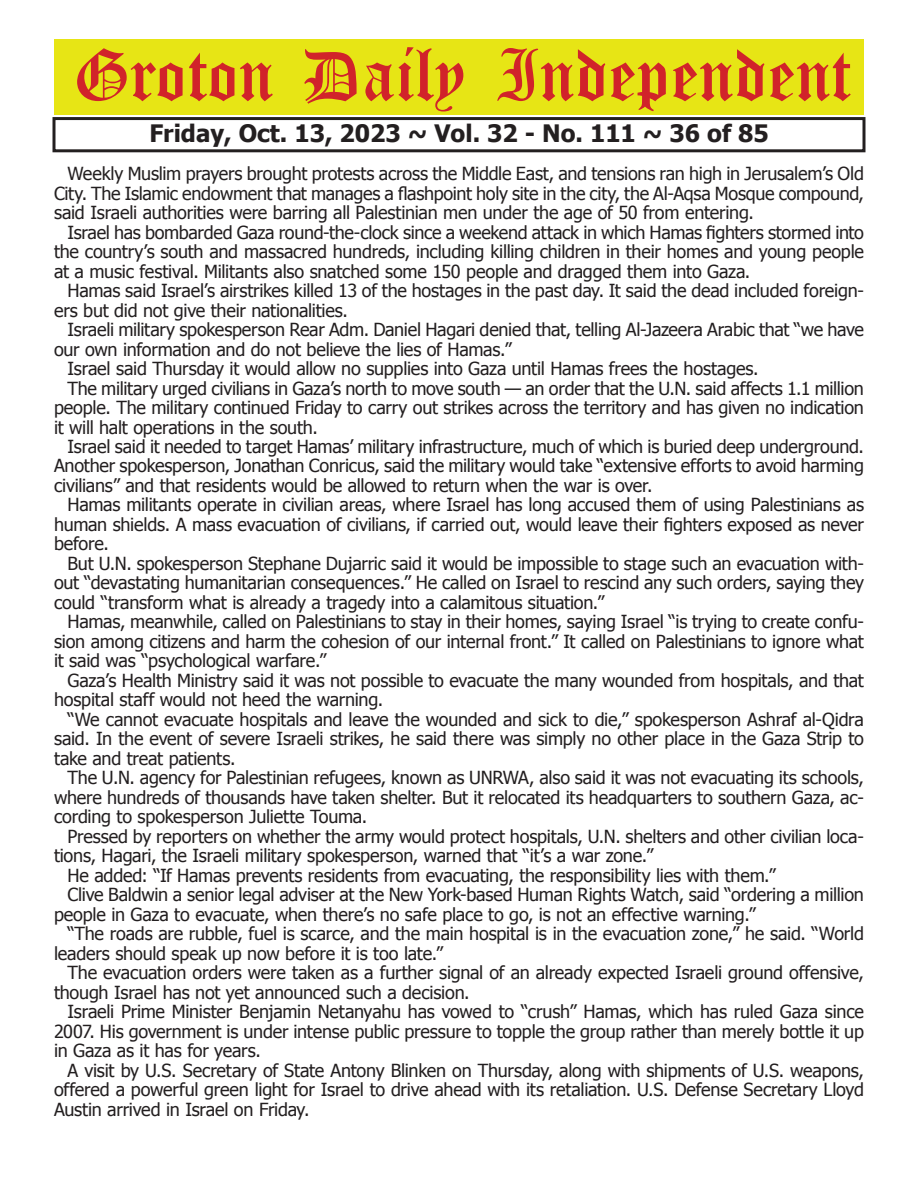
<style>
.page{position:relative;width:918px;height:1188px;background:#fff}
.page>*{position:absolute;margin:0;border:0;box-sizing:border-box;transform-origin:0 0}
.t1{font:54px "Old English Five";color:#d1232a}
.t2{font:700 24px "Tahoma";color:#231f20}
.t3{font:18px/19.5px "Tahoma";letter-spacing:-.015em;color:#231f20;text-align:justify}
</style>
<div class="page">
<div style="left:52px;top:117px;width:814px;height:35px;border:3px solid #231f20"></div>
<div style="left:54px;top:40px;width:810px;height:75px;background:#e7e515"></div>
<h1 class="t1" style="left:73px;top:50px;width:779px">Groton Daily Independent</h1>
<h2 class="t2" style="left:149px;top:116px;width:621px">Friday, Oct. 13, 2023 ~ Vol. 32 - No. 111 ~ 36 of 85</h2>
<p class="t3" style="left:54px;top:163px;width:812px;text-indent:14px">Weekly Muslim prayers brought protests across the Middle East, and tensions ran high in Jerusalem’s Old City. The Islamic endowment that manages a flashpoint holy site in the city, the Al-Aqsa Mosque compound, said Israeli authorities were barring all Palestinian men under the age of 50 from entering.</p>
<p class="t3" style="left:54px;top:221px;width:812px;text-indent:14px">Israel has bombarded Gaza round-the-clock since a weekend attack in which Hamas fighters stormed into the country’s south and massacred hundreds, including killing children in their homes and young people at a music festival. Militants also snatched some 150 people and dragged them into Gaza.</p>
<p class="t3" style="left:54px;top:280px;width:812px;text-indent:14px">Hamas said Israel’s airstrikes killed 13 of the hostages in the past day. It said the dead included foreign&shy;ers but did not give their nationalities.</p>
<p class="t3" style="left:68px;top:319px;width:798px">Israeli military spokesperson Rear Adm. Daniel Hagari denied that, telling Al-Jazeera Arabic that “we have</p>
<p class="t3" style="left:54px;top:338px;width:459px">our own information and do not believe the lies of Hamas.”</p>
<p class="t3" style="left:68px;top:358px;width:693px">Israel said Thursday it would allow no supplies into Gaza until Hamas frees the hostages.</p>
<p class="t3" style="left:68px;top:377px;width:798px">The military urged civilians in Gaza’s north to move south — an order that the U.N. said affects 1.1 million</p>
<p class="t3" style="left:54px;top:397px;width:811px">people. The military continued Friday to carry out strikes across the territory and has given no indication</p>
<p class="t3" style="left:54px;top:416px;width:265px">it will halt operations in the south.</p>
<p class="t3" style="left:68px;top:436px;width:798px">Israel said it needed to target Hamas’ military infrastructure, much of which is buried deep underground.</p>
<p class="t3" style="left:54px;top:455px;width:811px">Another spokesperson, Jonathan Conricus, said the military would take “extensive efforts to avoid harming</p>
<p class="t3" style="left:54px;top:475px;width:600px">civilians” and that residents would be allowed to return when the war is over.</p>
<p class="t3" style="left:68px;top:494px;width:798px">Hamas militants operate in civilian areas, where Israel has long accused them of using Palestinians as</p>
<p class="t3" style="left:54px;top:514px;width:812px">human shields. A mass evacuation of civilians, if carried out, would leave their fighters exposed as never</p>
<p class="t3" style="left:54px;top:533px;width:57px">before.</p>
<p class="t3" style="left:68px;top:553px;width:798px">But U.N. spokesperson Stephane Dujarric said it would be impossible to stage such an evacuation with-</p>
<p class="t3" style="left:54px;top:572px;width:812px">out “devastating humanitarian consequences.” He called on Israel to rescind any such orders, saying they</p>
<p class="t3" style="left:54px;top:592px;width:552px">could “transform what is already a tragedy into a calamitous situation.”</p>
<p class="t3" style="left:68px;top:611px;width:798px">Hamas, meanwhile, called on Palestinians to stay in their homes, saying Israel “is trying to create confu-</p>
<p class="t3" style="left:54px;top:631px;width:811px">sion among citizens and harm the cohesion of our internal front.” It called on Palestinians to ignore what</p>
<p class="t3" style="left:54px;top:650px;width:274px">it said was “psychological warfare.”</p>
<p class="t3" style="left:68px;top:670px;width:798px">Gaza’s Health Ministry said it was not possible to evacuate the many wounded from hospitals, and that</p>
<p class="t3" style="left:54px;top:689px;width:331px">hospital staff would not heed the warning.</p>
<p class="t3" style="left:68px;top:709px;width:798px">“We cannot evacuate hospitals and leave the wounded and sick to die,” spokesperson Ashraf al-Qidra</p>
<p class="t3" style="left:54px;top:728px;width:811px">said. In the event of severe Israeli strikes, he said there was simply no other place in the Gaza Strip to</p>
<p class="t3" style="left:54px;top:748px;width:183px">take and treat patients.</p>
<p class="t3" style="left:68px;top:767px;width:798px">The U.N. agency for Palestinian refugees, known as UNRWA, also said it was not evacuating its schools,</p>
<p class="t3" style="left:54px;top:787px;width:812px">where hundreds of thousands have taken shelter. But it relocated its headquarters to southern Gaza, ac-</p>
<p class="t3" style="left:54px;top:806px;width:315px">cording to spokesperson Juliette Touma.</p>
<p class="t3" style="left:68px;top:826px;width:798px">Pressed by reporters on whether the army would protect hospitals, U.N. shelters and other civilian loca-</p>
<p class="t3" style="left:54px;top:845px;width:601px">tions, Hagari, the Israeli military spokesperson, warned that “it’s a war zone.”</p>
<p class="t3" style="left:68px;top:865px;width:710px">He added: “If Hamas prevents residents from evacuating, the responsibility lies with them.”</p>
<p class="t3" style="left:68px;top:884px;width:798px">Clive Baldwin a senior legal adviser at the New York-based Human Rights Watch, said “ordering a million</p>
<p class="t3" style="left:54px;top:904px;width:703px">people in Gaza to evacuate, when there’s no safe place to go, is not an effective warning.”</p>
<p class="t3" style="left:68px;top:923px;width:798px">“The roads are rubble, fuel is scarce, and the main hospital is in the evacuation zone,” he said. “World</p>
<p class="t3" style="left:54px;top:943px;width:391px">leaders should speak up now before it is too late.”</p>
<p class="t3" style="left:68px;top:962px;width:798px">The evacuation orders were taken as a further signal of an already expected Israeli ground offensive,</p>
<p class="t3" style="left:54px;top:982px;width:417px">though Israel has not yet announced such a decision.</p>
<p class="t3" style="left:68px;top:1001px;width:798px">Israeli Prime Minister Benjamin Netanyahu has vowed to “crush” Hamas, which has ruled Gaza since</p>
<p class="t3" style="left:54px;top:1021px;width:811px">2007. His government is under intense public pressure to topple the group rather than merely bottle it up</p>
<p class="t3" style="left:54px;top:1040px;width:208px">in Gaza as it has for years.</p>
<p class="t3" style="left:68px;top:1060px;width:798px">A visit by U.S. Secretary of State Antony Blinken on Thursday, along with shipments of U.S. weapons,</p>
<p class="t3" style="left:54px;top:1079px;width:812px">offered a powerful green light for Israel to drive ahead with its retaliation. U.S. Defense Secretary Lloyd</p>
<p class="t3" style="left:54px;top:1099px;width:257px">Austin arrived in Israel on Friday.</p>
</div>
